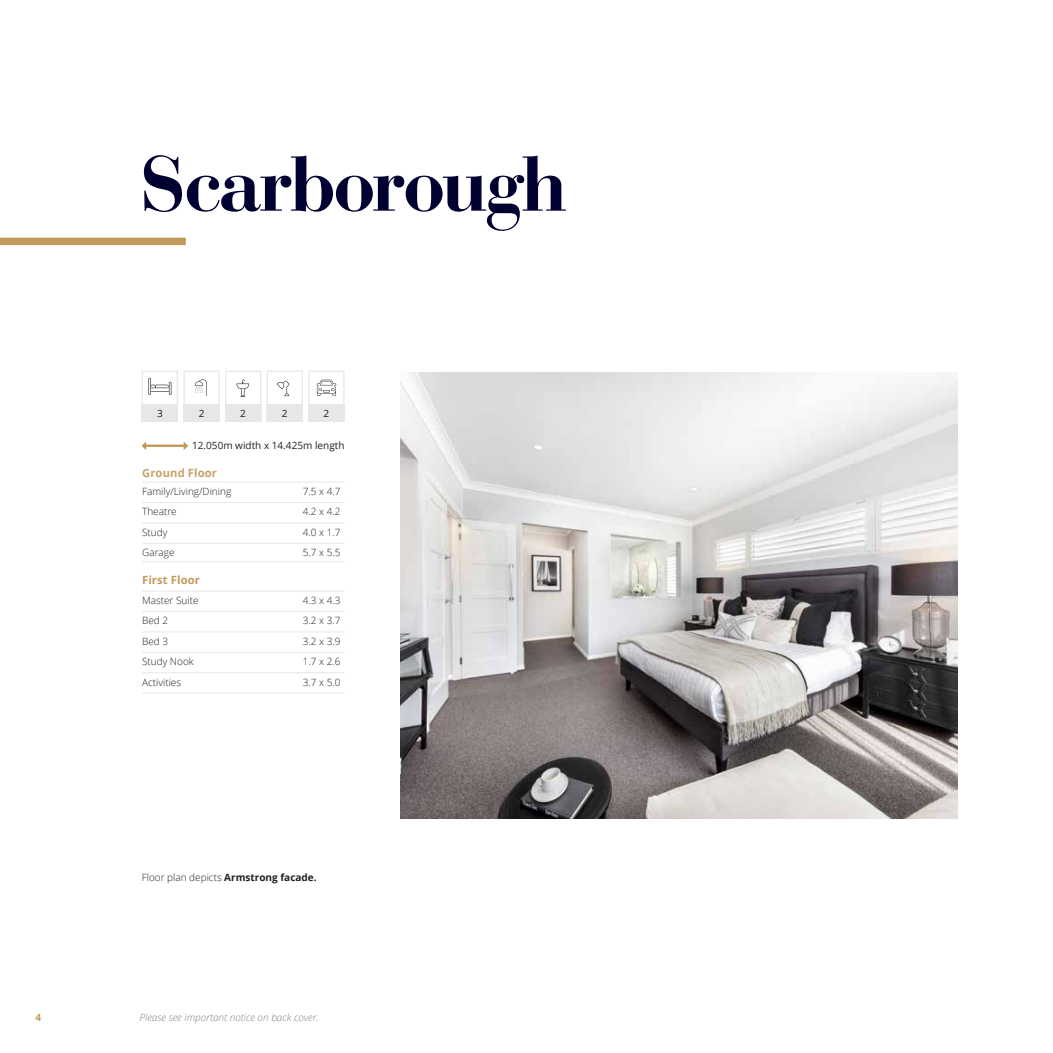
<style>
.page{position:relative;width:1053px;height:1053px;background:#fff}
.page>*{position:absolute;margin:0;border:0;box-sizing:border-box;transform-origin:0 0}
.t1{font:700 81.25px "Bauer Bodoni BT";letter-spacing:-.01em;color:#000031}
.t2{font:700 11.25px "Open Sans";letter-spacing:.01em;color:#c7a268}
.t3{font:700 11.25px "Open Sans";letter-spacing:.01em;color:#c29a5b}
.t4{font:300 10px "Open Sans";color:#231f20}
.t5{font:italic 300 10px "Open Sans";color:#808285}
.t6{font:10px "Open Sans";color:#231f20}
.t7{font:700 10px "Open Sans";color:#c29a5b}
.s1{font-weight:700}
</style>
<div class="page">
<svg style="left:148px;top:378px;width:23px;height:16px"></svg>
<div style="left:142px;top:370px;width:36px;height:49px;border:1px solid #e6e7e8"></div>
<svg style="left:316px;top:379px;width:20px;height:17px"></svg>
<div style="left:308px;top:371px;width:36px;height:35px;border:1px solid #e6e7e8"></div>
<svg style="left:277px;top:380px;width:12px;height:16px"></svg>
<div style="left:267px;top:370px;width:36px;height:37px;border:1px solid #e6e7e8"></div>
<svg style="left:236px;top:379px;width:13px;height:18px"></svg>
<div style="left:225px;top:371px;width:36px;height:35px;border:1px solid #e6e7e8"></div>
<svg style="left:195px;top:379px;width:12px;height:17px"></svg>
<div style="left:183px;top:371px;width:36px;height:34px;border:1px solid #e6e7e8"></div>
<div style="left:0;top:237px;width:186px;height:8px;background:#c29a5b"></div>
<div style="left:142px;top:404px;width:36px;height:17px;background:#e6e7e8"></div>
<div style="left:308px;top:404px;width:36px;height:17px;background:#e6e7e8"></div>
<div style="left:267px;top:404px;width:36px;height:17px;background:#e6e7e8"></div>
<div style="left:225px;top:404px;width:36px;height:17px;background:#e6e7e8"></div>
<div style="left:183px;top:404px;width:36px;height:17px;background:#e6e7e8"></div>
<hr style="left:146px;top:444px;width:38px;height:3px;background:#c29a5b">
<svg style="left:142px;top:442px;width:4px;height:8px"></svg>
<svg style="left:184px;top:442px;width:4px;height:8px"></svg>
<hr style="left:142px;top:591px;width:101px;height:1px;background:#e6e7e8">
<hr style="left:243px;top:591px;width:101px;height:1px;background:#e6e7e8">
<hr style="left:142px;top:611px;width:101px;height:1px;background:#e6e7e8">
<hr style="left:243px;top:611px;width:101px;height:1px;background:#e6e7e8">
<hr style="left:142px;top:631px;width:101px;height:1px;background:#e6e7e8">
<hr style="left:243px;top:631px;width:101px;height:1px;background:#e6e7e8">
<hr style="left:142px;top:652px;width:101px;height:1px;background:#e6e7e8">
<hr style="left:243px;top:652px;width:101px;height:1px;background:#e6e7e8">
<hr style="left:142px;top:672px;width:101px;height:1px;background:#e6e7e8">
<hr style="left:243px;top:672px;width:101px;height:1px;background:#e6e7e8">
<hr style="left:142px;top:693px;width:101px;height:1px;background:#e6e7e8">
<hr style="left:243px;top:693px;width:101px;height:1px;background:#e6e7e8">
<hr style="left:142px;top:482px;width:101px;height:1px;background:#e6e7e8">
<hr style="left:243px;top:482px;width:101px;height:1px;background:#e6e7e8">
<hr style="left:142px;top:502px;width:101px;height:1px;background:#e6e7e8">
<hr style="left:243px;top:502px;width:101px;height:1px;background:#e6e7e8">
<hr style="left:142px;top:522px;width:101px;height:1px;background:#e6e7e8">
<hr style="left:243px;top:522px;width:101px;height:1px;background:#e6e7e8">
<hr style="left:142px;top:543px;width:101px;height:1px;background:#e6e7e8">
<hr style="left:243px;top:543px;width:101px;height:1px;background:#e6e7e8">
<hr style="left:142px;top:561px;width:101px;height:1px;background:#e6e7e8">
<hr style="left:243px;top:561px;width:101px;height:1px;background:#e6e7e8">
<img style="left:400px;top:372px;width:557px;height:447px">
<h1 class="t1" style="left:140px;top:132px;width:428px">Scarborough</h1>
<p class="t6" style="left:157px;top:406px;width:7px">3</p>
<p class="t6" style="left:199px;top:406px;width:7px">2</p>
<p class="t6" style="left:240px;top:406px;width:7px">2</p>
<p class="t6" style="left:282px;top:406px;width:7px">2</p>
<p class="t6" style="left:323px;top:406px;width:7px">2</p>
<p class="t6" style="left:192px;top:438px;width:154px">12.050m width x 14.425m length</p>
<p class="t2" style="left:142px;top:464px;width:76px">Ground Floor</p>
<p class="t4" style="left:142px;top:484px;width:91px">Family/Living/Dining</p>
<p class="t4" style="left:303px;top:484px;width:39px">7.5 x 4.7</p>
<p class="t4" style="left:142px;top:505px;width:36px">Theatre</p>
<p class="t4" style="left:303px;top:505px;width:39px">4.2 x 4.2</p>
<p class="t4" style="left:142px;top:525px;width:27px">Study</p>
<p class="t4" style="left:303px;top:525px;width:39px">4.0 x 1.7</p>
<p class="t4" style="left:142px;top:545px;width:34px">Garage</p>
<p class="t4" style="left:303px;top:545px;width:39px">5.7 x 5.5</p>
<p class="t3" style="left:142px;top:572px;width:59px">First Floor</p>
<p class="t4" style="left:142px;top:593px;width:58px">Master Suite</p>
<p class="t4" style="left:303px;top:593px;width:39px">4.3 x 4.3</p>
<p class="t4" style="left:142px;top:614px;width:28px">Bed 2</p>
<p class="t4" style="left:303px;top:614px;width:39px">3.2 x 3.7</p>
<p class="t4" style="left:142px;top:634px;width:28px">Bed 3</p>
<p class="t4" style="left:303px;top:634px;width:39px">3.2 x 3.9</p>
<p class="t4" style="left:142px;top:654px;width:53px">Study Nook</p>
<p class="t4" style="left:303px;top:654px;width:39px">1.7 x 2.6</p>
<p class="t4" style="left:142px;top:675px;width:40px">Activities</p>
<p class="t4" style="left:303px;top:675px;width:39px">3.7 x 5.0</p>
<p class="t4" style="left:142px;top:870px;width:176px">Floor plan depicts <span class="s1">Armstrong facade.</span></p>
<p class="t7" style="left:35px;top:1010px;width:7px">4</p>
<p class="t5" style="left:139px;top:1010px;width:181px">Please see important notice on back cover.</p>
</div>
